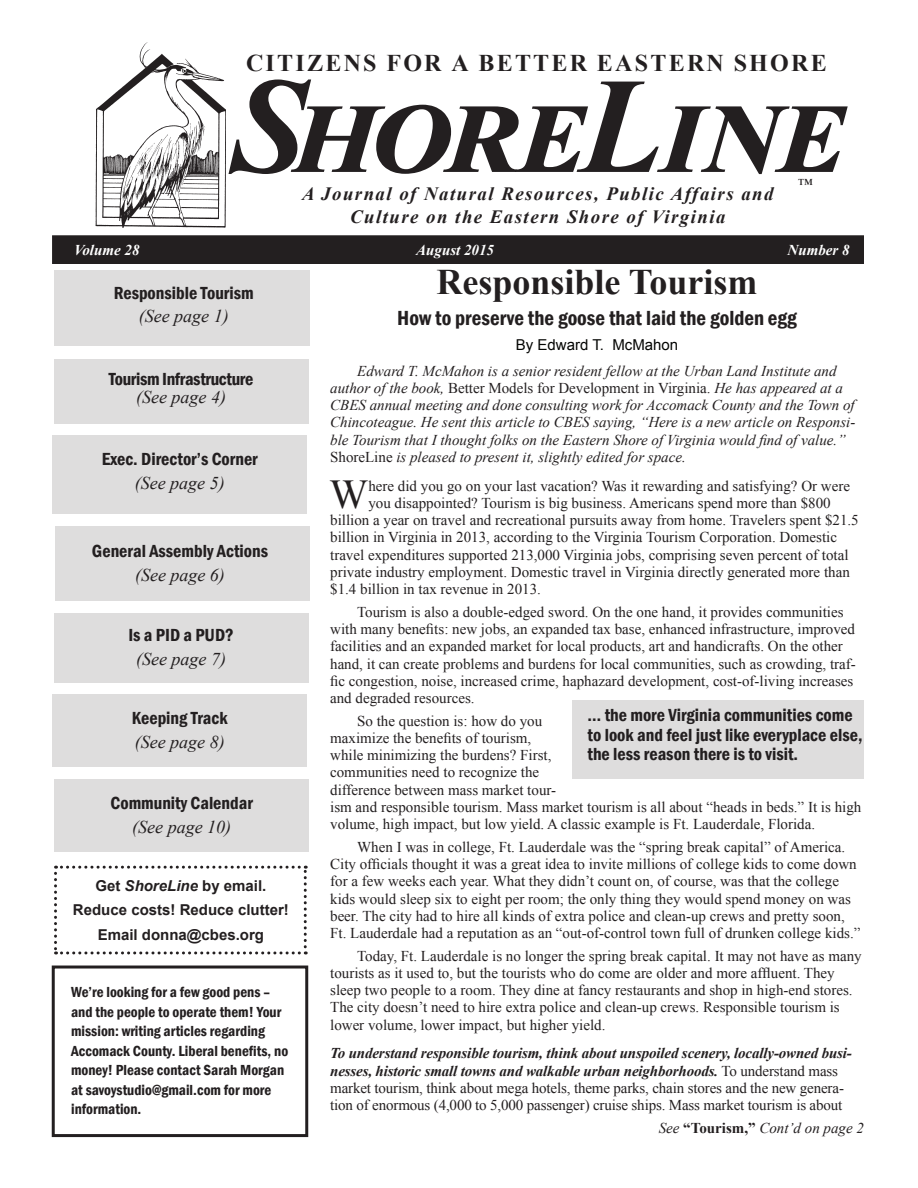
<style>
.page{position:relative;width:918px;height:1188px;background:#fff}
.page>*{position:absolute;margin:0;border:0;box-sizing:border-box;transform-origin:0 0}
.t1{font:italic 700 136.5px "Times New Roman";letter-spacing:-.02em;color:#231f20}
.t2{font:41.1px "Times New Roman";color:#231f20}
.t3{font:700 36px "Times New Roman";color:#231f20}
.t4{font:700 24px "Times New Roman";letter-spacing:.095em;color:#231f20}
.t5{font:600 condensed 21px "Franklin Gothic";color:#231f20}
.t6{font:italic 700 18.75px/22.5px "Times New Roman";letter-spacing:.08em;color:#231f20;text-align:center}
.t7{font:600 condensed 18px/19.5px "Franklin Gothic";color:#231f20}
.t8{font:italic 18px "Times New Roman";color:#231f20}
.t9{font:600 condensed 18px "Franklin Gothic";letter-spacing:-.02em;color:#231f20}
.t10{font:15px/17.2px "Times New Roman";color:#231f20}
.t11{font:italic 15px/17.2px "Times New Roman";color:#231f20}
.t12{font:600 condensed 15px/19.5px "Franklin Gothic";color:#231f20}
.t13{font:700 15px/24.3px "Arial";color:#231f20;text-align:center}
.t14{font:italic 700 15px "Times New Roman";color:#fff}
.t15{font:15px "Arial";color:#040503}
.s1{font-style:italic}
.s2{font-style:normal}
.s3{font-weight:700;color:#fff}
.s4{font-weight:700;font-style:italic}
.s5{font-weight:700;font-style:normal}
</style>
<div class="page">
<div style="left:53px;top:236px;width:810px;height:27px;background:#231f20"></div>
<div style="left:52px;top:235px;width:812px;height:29px;border:2px solid #231f20"></div>
<img style="left:96px;top:42px;width:129px;height:186px">
<div style="left:54px;top:359px;width:255px;height:65px;background:#dedddd"></div>
<div style="left:54px;top:270px;width:256px;height:76px;background:#dedddd"></div>
<div style="left:54px;top:613px;width:255px;height:69px;background:#dedddd"></div>
<div style="left:52px;top:695px;width:255px;height:72px;background:#dedddd"></div>
<div style="left:52px;top:435px;width:255px;height:78px;background:#dedddd"></div>
<div style="left:55px;top:526px;width:255px;height:76px;background:#dedddd"></div>
<div style="left:572px;top:701px;width:292px;height:78px;background:#dedddd"></div>
<svg style="left:54px;top:866px;width:253px;height:88px"></svg>
<div style="left:54px;top:779px;width:255px;height:73px;background:#dedddd"></div>
<div style="left:52px;top:966px;width:256px;height:171px;border:3px solid #231f20"></div>
<h3 class="t4" style="left:246px;top:46px;width:582px">CITIZENS FOR A BETTER EASTERN SHORE</h3>
<h1 class="t1" style="left:232px;top:31px;width:613px">ShoreLine</h1>
<p class="t10" style="left:798px;top:175px;width:16px">™</p>
<p class="t6" style="left:302px;top:182px;width:473px">A Journal of Natural Resources, Public Affairs and<br>Culture on the Eastern Shore of Virginia</p>
<p class="t14" style="left:74px;top:239px;width:67px">Volume 28</p>
<p class="t14" style="left:416px;top:239px;width:79px">August 2015</p>
<p class="t14" style="left:788px;top:239px;width:64px">Number 8</p>
<p class="t7" style="left:114px;top:282px;width:141px">Responsible Tourism</p>
<p class="t8" style="left:139px;top:304px;width:91px">(See page 1)</p>
<p class="t9" style="left:109px;top:367px;width:146px">Tourism Infrastructure</p>
<p class="t8" style="left:136px;top:384px;width:91px">(See page 4)</p>
<p class="t7" style="left:102px;top:449px;width:158px">Exec. Director’s Corner</p>
<p class="t8" style="left:135px;top:471px;width:91px">(See page 5)</p>
<p class="t7" style="left:92px;top:541px;width:178px">General Assembly Actions</p>
<p class="t8" style="left:135px;top:563px;width:91px">(See page 6)</p>
<p class="t7" style="left:128px;top:625px;width:107px">Is a PID a PUD?</p>
<p class="t8" style="left:136px;top:647px;width:91px">(See page 7)</p>
<p class="t7" style="left:132px;top:708px;width:97px">Keeping Track</p>
<p class="t8" style="left:135px;top:730px;width:91px">(See page 8)</p>
<p class="t7" style="left:111px;top:793px;width:144px">Community Calendar</p>
<p class="t8" style="left:132px;top:815px;width:100px">(See page 10)</p>
<p class="t13" style="left:73px;top:874px;width:217px">Get <span class="s1">ShoreLine</span> by email.<br>Reduce costs! Reduce clutter!<br>Email donna@cbes.org</p>
<p class="t12" style="left:71px;top:982px;width:219px">We’re looking for a few good pens – and the people to operate them! Your mission: writing articles regarding<br>Accomack County. Liberal benefits, no money! Please contact Sarah Morgan at savoystudio@gmail.com for more information.</p>
<h3 class="t3" style="left:437px;top:256px;width:323px">Responsible Tourism</h3>
<h3 class="t5" style="left:397px;top:304px;width:401px">How to preserve the goose that laid the golden egg</h3>
<p class="t15" style="left:516px;top:335px;width:164px">By Edward T. McMahon</p>
<p class="t11" style="left:330px;top:362px;width:527px;text-indent:27px">Edward T. McMahon is a senior resident fellow at the Urban Land Institute and author of the book, <span class="s2">Better Models for Development in Virginia.</span> He has appeared at a CBES annual meeting and done consulting work for Accomack County and the Town of Chincoteague. He sent this article to CBES saying, “Here is a new article on Responsi&shy;ble Tourism that I thought folks on the Eastern Shore of Virginia would find of value.” <span class="s2">ShoreLine</span> is pleased to present it, slightly edited for space.</p>
<h2 class="t2" style="left:330px;top:465px;width:40px">W</h2>
<p class="t10" style="left:368px;top:477px;width:483px">here did you go on your last vacation? Was it rewarding and satisfying? Or were</p>
<p class="t10" style="left:368px;top:494px;width:464px">you disappointed? Tourism is big business. Americans spend more than $800</p>
<p class="t10" style="left:330px;top:511px;width:530px">billion a year on travel and recreational pursuits away from home. Travelers spent $21.5</p>
<p class="t10" style="left:330px;top:528px;width:508px">billion in Virginia in 2013, according to the Virginia Tourism Corporation. Domestic</p>
<p class="t10" style="left:330px;top:546px;width:520px">travel expenditures supported 213,000 Virginia jobs, comprising seven percent of total</p>
<p class="t10" style="left:330px;top:563px;width:521px">private industry employment. Domestic travel in Virginia directly generated more than</p>
<p class="t10" style="left:330px;top:580px;width:212px">$1.4 billion in tax revenue in 2013.</p>
<p class="t10" style="left:330px;top:603px;width:527px;text-indent:27px">Tourism is also a double-edged sword. On the one hand, it provides communities with many benefits: new jobs, an expanded tax base, enhanced infrastructure, improved facilities and an expanded market for local products, art and handicrafts. On the other hand, it can create problems and burdens for local communities, such as crowding, traf&shy;fic congestion, noise, increased crime, haphazard development, cost-of-living increases and degraded resources.</p>
<p class="t10" style="left:330px;top:712px;width:533px;text-indent:27px">So the question is: how do you<br>maximize the benefits of tourism,<br>while minimizing the burdens? First,<br>communities need to recognize the<br>difference between mass market tour-<br>ism and responsible tourism. Mass market tourism is all about “heads in beds.” It is high volume, high impact, but low yield. A classic example is Ft. Lauderdale, Florida.</p>
<p class="t10" style="left:330px;top:838px;width:532px;text-indent:27px">When I was in college, Ft. Lauderdale was the “spring break capital” of America.<br>City officials thought it was a great idea to invite millions of college kids to come down for a few weeks each year. What they didn’t count on, of course, was that the college kids would sleep six to eight per room; the only thing they would spend money on was beer. The city had to hire all kinds of extra police and clean-up crews and pretty soon, Ft. Lauderdale had a reputation as an “out-of-control town full of drunken college kids.”</p>
<p class="t10" style="left:330px;top:947px;width:533px;text-indent:27px">Today, Ft. Lauderdale is no longer the spring break capital. It may not have as many tourists as it used to, but the tourists who do come are older and more affluent. They sleep two people to a room. They dine at fancy restaurants and shop in high-end stores.<br>The city doesn’t need to hire extra police and clean-up crews. Responsible tourism is lower volume, lower impact, but higher yield.<span class="s3">rism</span></p>
<p class="t10" style="left:330px;top:1044px;width:523px"><span class="s4">To understand responsible tourism, think about unspoiled scenery, locally-owned busi&shy;nesses, historic small towns and walkable urban neighborhoods.</span> To understand mass market tourism, think about mega hotels, theme parks, chain stores and the new genera&shy;tion of enormous (4,000 to 5,000 passenger) cruise ships. Mass market tourism is about</p>
<p class="t7" style="left:588px;top:705px;width:277px">… the more Virginia communities come to look and feel just like everyplace else, the less reason there is to visit.</p>
<p class="t11" style="left:659px;top:1119px;width:207px">See <span class="s5">“Tourism,”</span> Cont’d on page 2</p>
</div>
